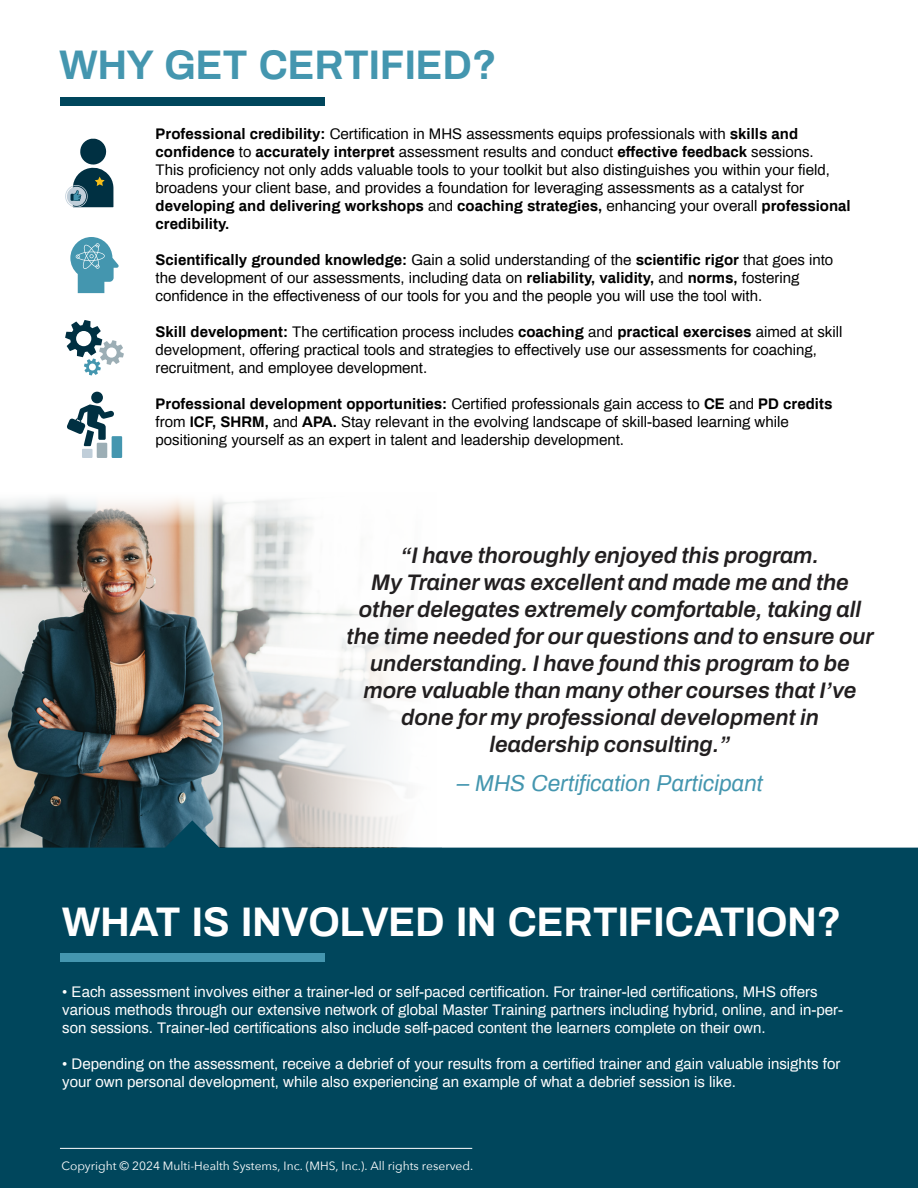
<style>
.page{position:relative;width:918px;height:1188px;background:#fff}
.page>*{position:absolute;margin:0;border:0;box-sizing:border-box;transform-origin:0 0}
.t1{font:700 40.35px "Archivo";color:#fff}
.t2{font:700 40.35px "Archivo";color:#4496af}
.t3{font:italic 600 22.5px/27px "Archivo";color:#221f20;text-align:center}
.t4{font:italic 22.5px "Archivo";color:#4496af}
.t5{font:15px/18px "Archivo";color:#000}
.t6{font:15px/18px "Archivo";color:#fff}
.t7{font:12px "Avenir Next";color:#fff}
.s1{font-weight:700}
</style>
<div class="page">
<img style="left:0;top:525px;width:188px;height:295px">
<hr style="left:917px;top:0;width:1px;height:150px;background:#00465c">
<div style="left:60px;top:97px;width:264px;height:8px;background:#00465c"></div>
<svg style="left:188px;top:525px;width:218px;height:295px"></svg>
<svg style="left:65px;top:139px;width:48px;height:69px"></svg>
<svg style="left:70px;top:237px;width:49px;height:56px"></svg>
<svg style="left:65px;top:320px;width:59px;height:56px"></svg>
<div style="left:82px;top:449px;width:11px;height:9px;background:#c0ced9"></div>
<div style="left:97px;top:443px;width:10px;height:15px;background:#9caeb5"></div>
<div style="left:112px;top:436px;width:10px;height:22px;background:#4496af"></div>
<div style="left:91px;top:392px;width:12px;height:11px;background:#003042;border-radius:50%"></div>
<svg style="left:67px;top:404px;width:47px;height:42px"></svg>
<svg style="left:0;top:497px;width:311px;height:28px"></svg>
<svg style="left:0;top:820px;width:918px;height:328px;background:#105165"></svg>
<div style="left:0;top:1148px;width:918px;height:40px;background:#00465c"></div>
<div style="left:60px;top:953px;width:264px;height:9px;background:#4496af"></div>
<hr style="left:60px;top:1148px;width:412px;height:1px;background:#fff">
<h1 class="t2" style="left:60px;top:36px;width:439px">WHY GET CERTIFIED?</h1>
<p class="t5" style="left:156px;top:124px;width:697px"><span class="s1">Professional credibility:</span> Certification in MHS assessments equips professionals with <span class="s1">skills and confidence</span> to <span class="s1">accurately interpret</span> assessment results and conduct <span class="s1">effective feedback</span> sessions.<br>This proficiency not only adds valuable tools to your toolkit but also distinguishes you within your field, broadens your client base, and provides a foundation for leveraging assessments as a catalyst for <span class="s1">developing and delivering workshops</span> and <span class="s1">coaching strategies,</span> enhancing your overall <span class="s1">professional credibility.</span></p>
<p class="t5" style="left:156px;top:250px;width:679px"><span class="s1">Scientifically grounded knowledge:</span> Gain a solid understanding of the <span class="s1">scientific rigor</span> that goes into the development of our assessments, including data on <span class="s1">reliability, validity,</span> and <span class="s1">norms,</span> fostering confidence in the effectiveness of our tools for you and the people you will use the tool with.</p>
<p class="t5" style="left:156px;top:322px;width:688px"><span class="s1">Skill development:</span> The certification process includes <span class="s1">coaching</span> and <span class="s1">practical exercises</span> aimed at skill development, offering practical tools and strategies to effectively use our assessments for coaching, recruitment, and employee development.</p>
<p class="t5" style="left:156px;top:394px;width:678px"><span class="s1">Professional development opportunities:</span> Certified professionals gain access to <span class="s1">CE</span> and <span class="s1">PD credits </span>from <span class="s1">ICF, SHRM,</span> and <span class="s1">APA.</span> Stay relevant in the evolving landscape of skill-based learning while positioning yourself as an expert in talent and leadership development.</p>
<p class="t3" style="left:347px;top:542px;width:529px">“I have thoroughly enjoyed this program.<br>My Trainer was excellent and made me and the other delegates extremely comfortable, taking all the time needed for our questions and to ensure our understanding. I have found this program to be more valuable than many other courses that I’ve done for my professional development in leadership consulting.”</p>
<h2 class="t4" style="left:457px;top:767px;width:308px">– MHS Certification Participant</h2>
<h1 class="t1" style="left:62px;top:893px;width:781px">WHAT IS INVOLVED IN CERTIFICATION?</h1>
<p class="t6" style="left:62px;top:981px;width:782px">• Each assessment involves either a trainer-led or self-paced certification. For trainer-led certifications, MHS offers various methods through our extensive network of global Master Training partners including hybrid, online, and in-per&shy;son sessions. Trainer-led certifications also include self-paced content the learners complete on their own.</p>
<p class="t6" style="left:62px;top:1053px;width:780px">• Depending on the assessment, receive a debrief of your results from a certified trainer and gain valuable insights for your own personal development, while also experiencing an example of what a debrief session is like.</p>
<p class="t7" style="left:61px;top:1156px;width:413px">Copyright © 2024 Multi-Health Systems, Inc. (MHS, Inc.). All rights reserved.</p>
</div>
